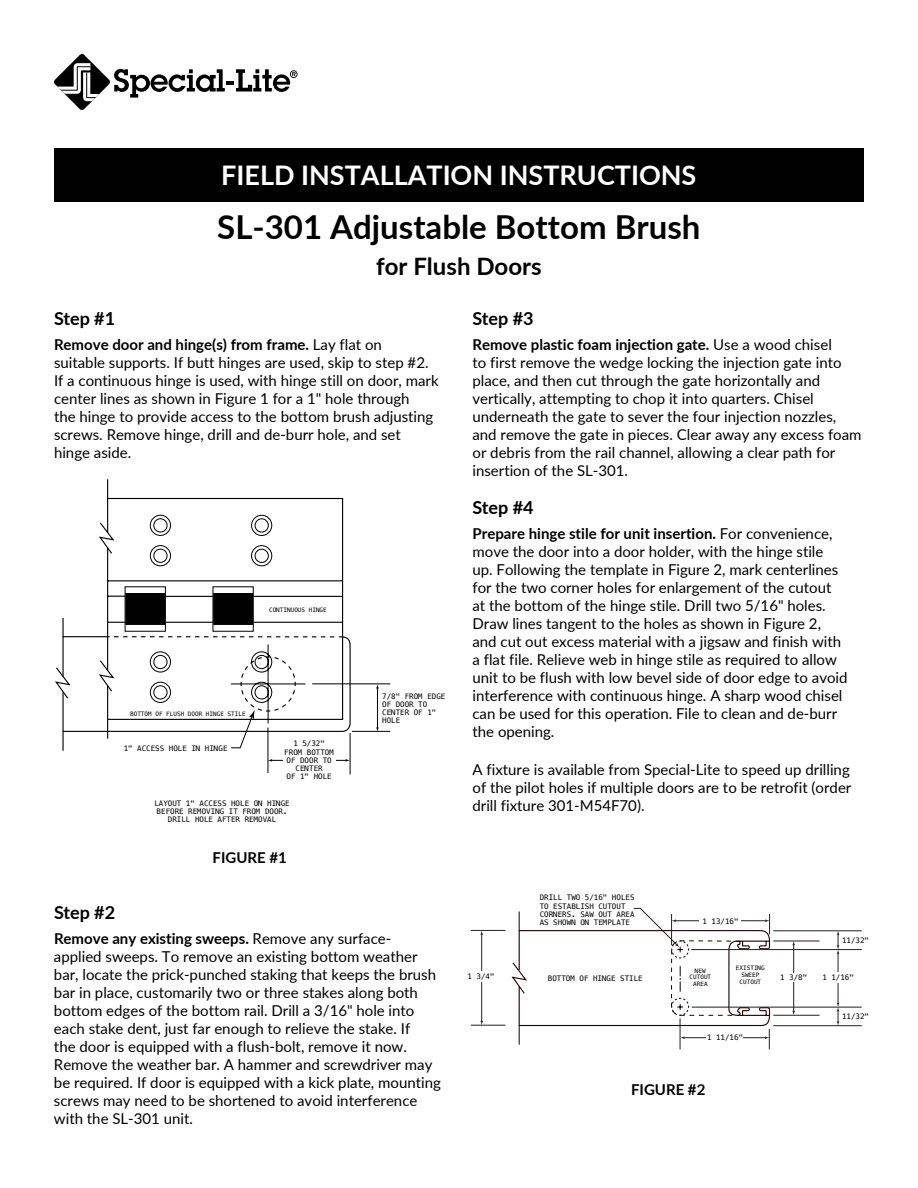
<style>
.page{position:relative;width:918px;height:1188px;background:#fff}
.page>*{position:absolute;margin:0;border:0;box-sizing:border-box;transform-origin:0 0}
.t1{font:700 33px "Lato";color:#000}
.t2{font:700 27px "Lato";color:#fff}
.t3{font:700 24px "Lato";color:#000}
.t4{font:700 18px "Lato";letter-spacing:-.005em;color:#000}
.t5{font:15px/18px "Lato";color:#000}
.t6{font:700 15px "Lato";color:#000}
.t7{font:7.5px/8.2px "Menlo";color:#000;text-align:center}
.t8{font:7.5px/8.2px "Menlo";color:#000101}
.t9{font:6px "Menlo";color:#000101}
.t10{font:6px/6.8px "Menlo";color:#000;text-align:center}
.s1{font-weight:700}
</style>
<div class="page">
<div style="left:54px;top:148px;width:810px;height:54px;background:#000"></div>
<svg style="left:54px;top:54px;width:244px;height:56px"></svg>
<hr style="left:352px;top:731px;width:38px;height:1px;background:#000">
<hr style="left:312px;top:683px;width:78px;height:1px;background:#000">
<hr style="left:377px;top:687px;width:1px;height:42px;background:#000">
<svg style="left:376px;top:727px;width:3px;height:5px"></svg>
<hr style="left:350px;top:733px;width:1px;height:41px;background:#000">
<hr style="left:268px;top:728px;width:1px;height:45px;background:#000">
<hr style="left:271px;top:760px;width:76px;height:1px;background:#000">
<div style="left:283px;top:758px;width:53px;height:5px;background:#fff"></div>
<svg style="left:55px;top:479px;width:296px;height:273px"></svg>
<hr style="left:793px;top:944px;width:1px;height:68px;background:#241f21">
<div style="left:773px;top:974px;width:42px;height:8px;background:#fff"></div>
<hr style="left:773px;top:941px;width:47px;height:1px;background:#241f21">
<hr style="left:773px;top:1015px;width:47px;height:1px;background:#241f21">
<hr style="left:481px;top:934px;width:1px;height:88px;background:#241f21">
<div style="left:477px;top:972px;width:11px;height:10px;background:#fff"></div>
<hr style="left:471px;top:930px;width:34px;height:1px;background:#241f21">
<hr style="left:471px;top:1025px;width:34px;height:1px;background:#241f21">
<hr style="left:838px;top:953px;width:1px;height:51px;background:#241f21">
<svg style="left:837px;top:931px;width:2px;height:23px"></svg>
<div style="left:833px;top:972px;width:11px;height:11px;background:#fff"></div>
<hr style="left:773px;top:930px;width:89px;height:1px;background:#241f21">
<hr style="left:691px;top:949px;width:171px;height:1px;background:#241f21">
<svg style="left:837px;top:1002px;width:2px;height:23px"></svg>
<hr style="left:692px;top:1007px;width:170px;height:1px;background:#241f21">
<hr style="left:773px;top:1025px;width:89px;height:1px;background:#241f21">
<svg style="left:511px;top:908px;width:260px;height:141px"></svg>
<h2 class="t2" style="left:221px;top:156px;width:477px">FIELD INSTALLATION INSTRUCTIONS</h2>
<h1 class="t1" style="left:217px;top:202px;width:485px">SL-301 Adjustable Bottom Brush</h1>
<h3 class="t3" style="left:376px;top:248px;width:167px">for Flush Doors</h3>
<p class="t4" style="left:54px;top:305px;width:63px">Step #1</p>
<p class="t5" style="left:54px;top:335px;width:386px"><span class="s1">Remove door and hinge(s) from frame.</span> Lay flat on<br>suitable supports. If butt hinges are used, skip to step #2.<br>If a continuous hinge is used, with hinge still on door, mark center lines as shown in Figure 1 for a 1" hole through<br>the hinge to provide access to the bottom brush adjusting screws. Remove hinge, drill and de-burr hole, and set hinge aside.</p>
<p class="t9" style="left:269px;top:605px;width:59px">CONTINUOUS HINGE</p>
<p class="t9" style="left:130px;top:710px;width:117px">BOTTOM OF FLUSH DOOR HINGE STILE</p>
<p class="t8" style="left:124px;top:744px;width:105px">1" ACCESS HOLE IN HINGE</p>
<p class="t7" style="left:284px;top:740px;width:51px">1 5/32"<br>FROM BOTTOM<br>OF DOOR TO<br>CENTER<br>OF 1" HOLE</p>
<p class="t8" style="left:154px;top:799px;width:137px;text-align:center">LAYOUT 1" ACCESS HOLE ON HINGE<br>BEFORE REMOVING IT FROM DOOR.<br>DRILL HOLE AFTER REMOVAL</p>
<p class="t6" style="left:213px;top:846px;width:76px">FIGURE #1</p>
<p class="t8" style="left:382px;top:692px;width:65px">7/8" FROM EDGE<br>OF DOOR TO<br>CENTER OF 1"<br>HOLE</p>
<p class="t4" style="left:54px;top:899px;width:63px">Step #2</p>
<p class="t5" style="left:54px;top:929px;width:388px"><span class="s1">Remove any existing sweeps.</span> Remove any surface&shy;applied sweeps. To remove an existing bottom weather bar, locate the prick-punched staking that keeps the brush bar in place, customarily two or three stakes along both bottom edges of the bottom rail. Drill a 3/16" hole into each stake dent, just far enough to relieve the stake. If<br>the door is equipped with a flush-bolt, remove it now.<br>Remove the weather bar. A hammer and screwdriver may be required. If door is equipped with a kick plate, mounting screws may need to be shortened to avoid interference with the SL-301 unit.</p>
<p class="t4" style="left:472px;top:305px;width:63px">Step #3</p>
<p class="t5" style="left:472px;top:335px;width:391px"><span class="s1">Remove plastic foam injection gate.</span> Use a wood chisel<br>to first remove the wedge locking the injection gate into place, and then cut through the gate horizontally and vertically, attempting to chop it into quarters. Chisel underneath the gate to sever the four injection nozzles, and remove the gate in pieces. Clear away any excess foam or debris from the rail channel, allowing a clear path for insertion of the SL-301.</p>
<p class="t4" style="left:472px;top:494px;width:63px">Step #4</p>
<p class="t5" style="left:472px;top:524px;width:377px"><span class="s1">Prepare hinge stile for unit insertion.</span> For convenience, move the door into a door holder, with the hinge stile<br>up. Following the template in Figure 2, mark centerlines for the two corner holes for enlargement of the cutout at the bottom of the hinge stile. Drill two 5/16" holes.<br>Draw lines tangent to the holes as shown in Figure 2, and cut out excess material with a jigsaw and finish with a flat file. Relieve web in hinge stile as required to allow unit to be flush with low bevel side of door edge to avoid interference with continuous hinge. A sharp wood chisel can be used for this operation. File to clean and de-burr the opening.</p>
<p class="t5" style="left:472px;top:760px;width:380px;text-align:justify">A fixture is available from Special-Lite to speed up drilling of the pilot holes if multiple doors are to be retrofit (order drill fixture 301-M54F70).</p>
<p class="t7" style="left:468px;top:973px;width:29px">1 3/4"</p>
<p class="t7" style="left:540px;top:894px;width:96px;text-align:left">DRILL TWO 5/16" HOLES<br>TO ESTABLISH CUTOUT<br>CORNERS. SAW OUT AREA<br>AS SHOWN ON TEMPLATE</p>
<p class="t7" style="left:548px;top:974px;width:96px">BOTTOM OF HINGE STILE</p>
<p class="t7" style="left:703px;top:917px;width:38px">1 13/16"</p>
<p class="t10" style="left:690px;top:967px;width:23px">NEW<br>CUTOUT<br>AREA</p>
<p class="t10" style="left:736px;top:965px;width:30px">EXISTING<br>SWEEP<br>CUTOUT</p>
<p class="t7" style="left:780px;top:974px;width:29px">1 3/8"</p>
<p class="t7" style="left:707px;top:1034px;width:38px">1 11/16"</p>
<p class="t7" style="left:842px;top:936px;width:29px">11/32"</p>
<p class="t7" style="left:822px;top:973px;width:33px">1 1/16"</p>
<p class="t7" style="left:842px;top:1012px;width:29px">11/32"</p>
<p class="t6" style="left:631px;top:1078px;width:76px">FIGURE #2</p>
</div>
